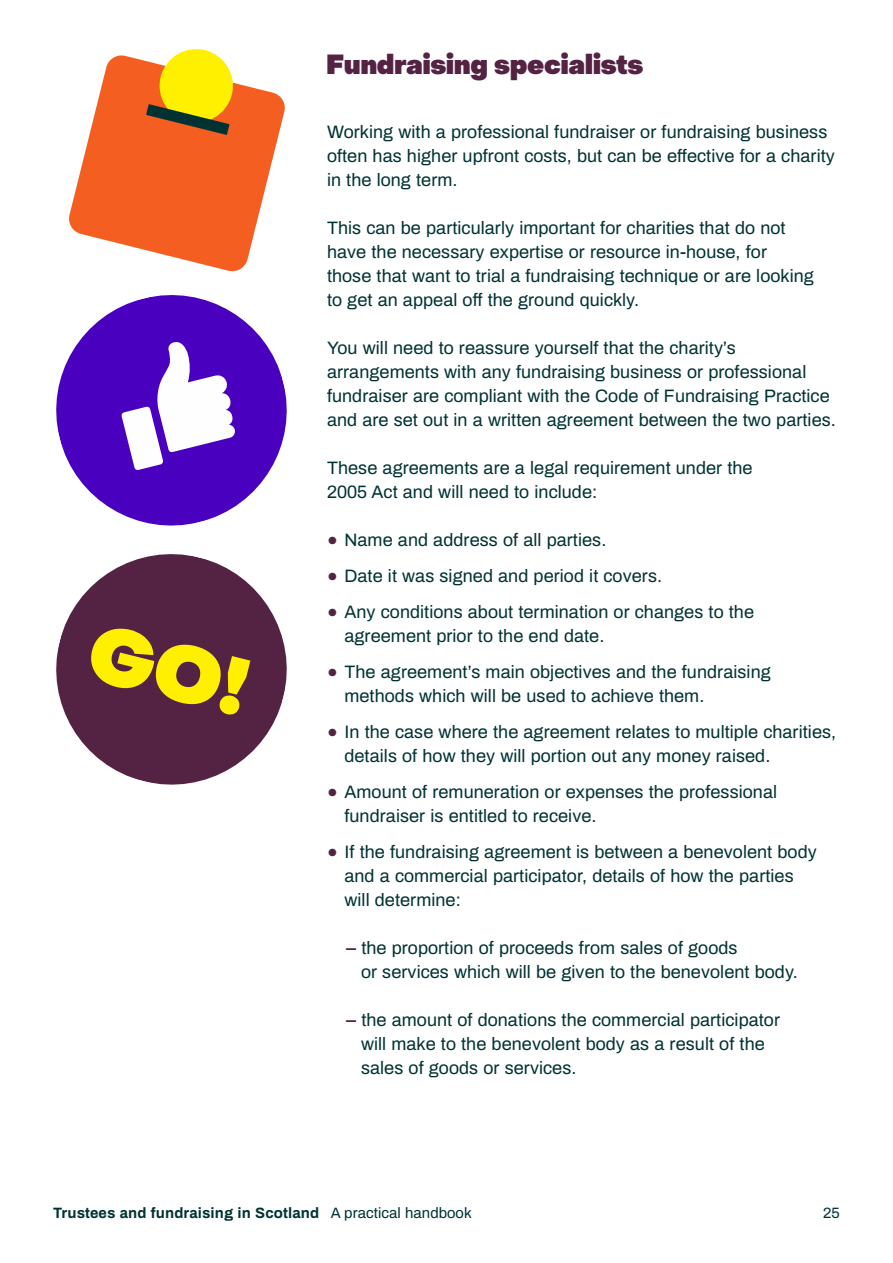
<style>
.page{position:relative;width:893px;height:1263px;background:#fff}
.page>*{position:absolute;margin:0;border:0;box-sizing:border-box;transform-origin:0 0}
.t1{font:900 27px "Object Sans";letter-spacing:.005em;color:#542344}
.t2{font:18px/24px "Archivo";letter-spacing:.005em;color:#003232}
.t3{font:700 15px "Archivo";letter-spacing:.005em;color:#003232}
.t4{font:15px "Archivo";color:#003232}
.s1{font-size:30.6px;color:#542344}
.s2{font-weight:700;color:#542344}
.s3{font-weight:400}
</style>
<div class="page">
<svg style="left:69px;top:55px;width:216px;height:217px;fill:#f45e21"></svg>
<svg style="left:134px;top:49px;width:108px;height:94px;background:#e3a52f"></svg>
<svg style="left:56px;top:295px;width:231px;height:231px;fill:#4900bf"></svg>
<svg style="left:121px;top:341px;width:114px;height:129px"></svg>
<svg style="left:56px;top:554px;width:231px;height:231px;fill:#542344"></svg>
<div style="left:85px;top:622px;width:166px;height:94px;background:#542344"></div>
<h1 class="t1" style="left:327px;top:48px;width:318px">Fundraising specialists</h1>
<p class="t2" style="left:327px;top:119px;width:509px">Working with a professional fundraiser or fundraising business often has higher upfront costs, but can be effective for a charity in the long term.</p>
<p class="t2" style="left:327px;top:215px;width:488px">This can be particularly important for charities that do not have the necessary expertise or resource in-house, for those that want to trial a fundraising technique or are looking to get an appeal off the ground quickly.</p>
<p class="t2" style="left:327px;top:335px;width:510px">You will need to reassure yourself that the charity’s arrangements with any fundraising business or professional fundraiser are compliant with the Code of Fundraising Practice and are set out in a written agreement between the two parties.</p>
<p class="t2" style="left:327px;top:455px;width:427px">These agreements are a legal requirement under the<br>2005 Act and will need to include:</p>
<p class="t2" style="left:327px;top:527px;width:281px"><span class="s1">•</span> Name and address of all parties.</p>
<p class="t2" style="left:327px;top:563px;width:337px"><span class="s1">•</span> Date it was signed and period it covers.</p>
<p class="t2" style="left:344px;top:599px;width:411px;text-indent:-17px"><span class="s1">•</span> Any conditions about termination or changes to the agreement prior to the end date.</p>
<p class="t2" style="left:344px;top:659px;width:428px;text-indent:-17px"><span class="s1">•</span> The agreement’s main objectives and the fundraising methods which will be used to achieve them.</p>
<p class="t2" style="left:344px;top:719px;width:493px;text-indent:-17px"><span class="s1">•</span> In the case where the agreement relates to multiple charities, details of how they will portion out any money raised.</p>
<p class="t2" style="left:344px;top:779px;width:434px;text-indent:-17px"><span class="s1">•</span> Amount of remuneration or expenses the professional fundraiser is entitled to receive.</p>
<p class="t2" style="left:344px;top:839px;width:474px;text-indent:-17px"><span class="s1">•</span> If the fundraising agreement is between a benevolent body and a commercial participator, details of how the parties will determine:</p>
<p class="t2" style="left:361px;top:935px;width:438px;text-indent:-15px"><span class="s2">–</span> the proportion of proceeds from sales of goods<br>or services which will be given to the benevolent body.</p>
<p class="t2" style="left:361px;top:1007px;width:420px;text-indent:-15px"><span class="s2">–</span> the amount of donations the commercial participator will make to the benevolent body as a result of the sales of goods or services.</p>
<p class="t3" style="left:53px;top:1202px;width:420px">Trustees and fundraising in Scotland <span class="s3">A practical handbook</span></p>
<p class="t4" style="left:823px;top:1202px;width:18px">25</p>
</div>
